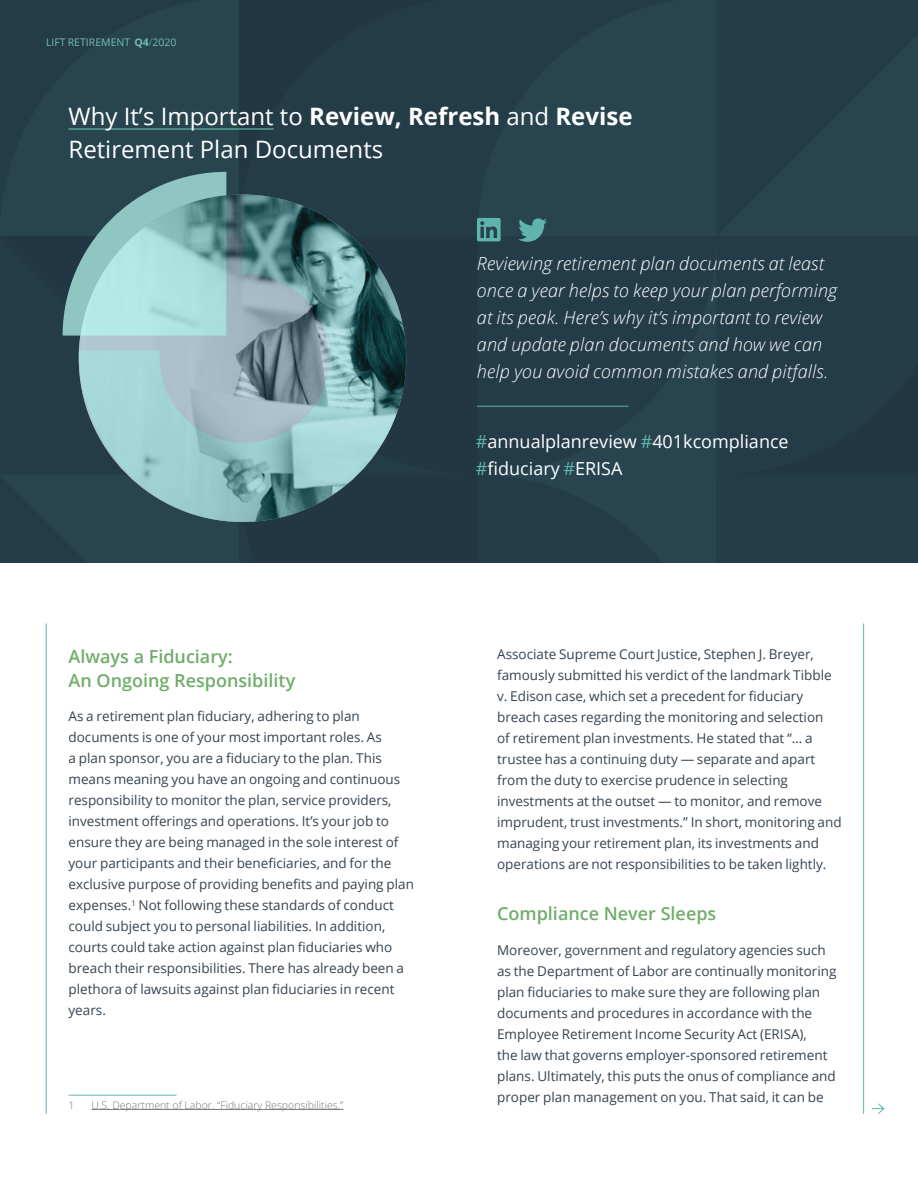
<style>
.page{position:relative;width:918px;height:1188px;background:#fff}
.page>*{position:absolute;margin:0;border:0;box-sizing:border-box;transform-origin:0 0}
.t1{font:24px/33px "Open Sans";color:#fff}
.t2{font:italic 300 18px/27px "Open Sans";letter-spacing:.01em;color:#fff}
.t3{font:600 18px/24px "Open Sans";color:#70ad6b}
.t4{font:18px/27px "Open Sans";color:#fff}
.t5{font:13.5px/21px "Open Sans";color:#36434f}
.t6{font:300 10.5px "Open Sans";color:#777678}
.t7{font:10.5px "Open Sans";color:#75bbb6}
.s1{font-weight:700}
.s2{font-weight:300}
.s3{color:#5fb4ae}
</style>
<div class="page">
<hr style="left:46px;top:624px;width:1px;height:490px;background:#5fb4ae">
<hr style="left:863px;top:624px;width:1px;height:490px;background:#5fb4ae">
<div style="left:0;top:236px;width:80px;height:114px;background:#243c48"></div>
<div style="left:716px;top:236px;width:202px;height:114px;background:#243c48"></div>
<div style="left:239px;top:0;width:239px;height:236px;background:#243c48"></div>
<div style="left:0;top:0;width:239px;height:236px;background:#27444f"></div>
<div style="left:478px;top:0;width:238px;height:236px;background:#27444f"></div>
<div style="left:406px;top:236px;width:72px;height:114px;background:#223743"></div>
<div style="left:716px;top:0;width:202px;height:236px;background:#243c48"></div>
<div style="left:478px;top:236px;width:238px;height:114px;background:#243c48"></div>
<div style="left:255px;top:194px;width:151px;height:151px;background:#243c48"></div>
<div style="left:0;top:350px;width:918px;height:213px;background:#243c48"></div>
<svg style="left:63px;top:172px;width:163px;height:164px;background:#5c8587"></svg>
<img style="left:79px;top:194px;width:327px;height:328px;border-radius:164px">
<svg style="left:872px;top:1103px;width:13px;height:11px"></svg>
<hr style="left:69px;top:128px;width:205px;height:2px;background:#5fb4ae">
<svg style="left:518px;top:218px;width:29px;height:24px"></svg>
<svg style="left:477px;top:218px;width:24px;height:23px"></svg>
<hr style="left:477px;top:406px;width:151px;height:1px;background:#5fb4ae">
<hr style="left:69px;top:1095px;width:108px;height:1px;background:#5fb4ae">
<hr style="left:91px;top:1109px;width:252px;height:1px;background:#777678">
<p class="t7" style="left:46px;top:35px;width:132px">LIFT RETIREMENT <span class="s1">Q4</span><span class="s2">/</span>2020</p>
<h1 class="t1" style="left:69px;top:99px;width:566px">Why It’s Important to <span class="s1">Review, Refresh</span> and <span class="s1">Revise<br></span>Retirement Plan Documents</h1>
<h2 class="t2" style="left:477px;top:249px;width:362px">Reviewing retirement plan documents at least once a year helps to keep your plan performing at its peak. Here’s why it’s important to review and update plan documents and how we can help you avoid common mistakes and pitfalls.</h2>
<h2 class="t4" style="left:476px;top:427px;width:314px"><span class="s3">#</span>annualplanreview <span class="s3">#</span>401kcompliance <span class="s3">#</span>fiduciary <span class="s3">#</span>ERISA</h2>
<h2 class="t3" style="left:69px;top:644px;width:228px">Always a Fiduciary:<br>An Ongoing Responsibility</h2>
<p class="t5" style="left:69px;top:706px;width:347px">As a retirement plan fiduciary, adhering to plan documents is one of your most important roles. As<br>a plan sponsor, you are a fiduciary to the plan. This means meaning you have an ongoing and continuous responsibility to monitor the plan, service providers, investment offerings and operations. It’s your job to ensure they are being managed in the sole interest of your participants and their beneficiaries, and for the exclusive purpose of providing benefits and paying plan expenses.<sup>1</sup> Not following these standards of conduct could subject you to personal liabilities. In addition, courts could take action against plan fiduciaries who breach their responsibilities. There has already been a plethora of lawsuits against plan fiduciaries in recent years.</p>
<p class="t6" style="left:69px;top:1098px;width:7px">1</p>
<p class="t6" style="left:91px;top:1098px;width:253px">U.S. Department of Labor. “Fiduciary Responsibilities.”</p>
<p class="t5" style="left:497px;top:644px;width:346px">Associate Supreme Court Justice, Stephen J. Breyer, famously submitted his verdict of the landmark Tibble v. Edison case, which set a precedent for fiduciary breach cases regarding the monitoring and selection<br>of retirement plan investments. He stated that “… a trustee has a continuing duty — separate and apart from the duty to exercise prudence in selecting investments at the outset — to monitor, and remove imprudent, trust investments.” In short, monitoring and managing your retirement plan, its investments and operations are not responsibilities to be taken lightly.</p>
<h2 class="t3" style="left:497px;top:902px;width:221px">Compliance Never Sleeps</h2>
<p class="t5" style="left:497px;top:939px;width:341px">Moreover, government and regulatory agencies such as the Department of Labor are continually monitoring plan fiduciaries to make sure they are following plan documents and procedures in accordance with the Employee Retirement Income Security Act (ERISA),<br>the law that governs employer-sponsored retirement plans. Ultimately, this puts the onus of compliance and proper plan management on you. That said, it can be</p>
</div>
